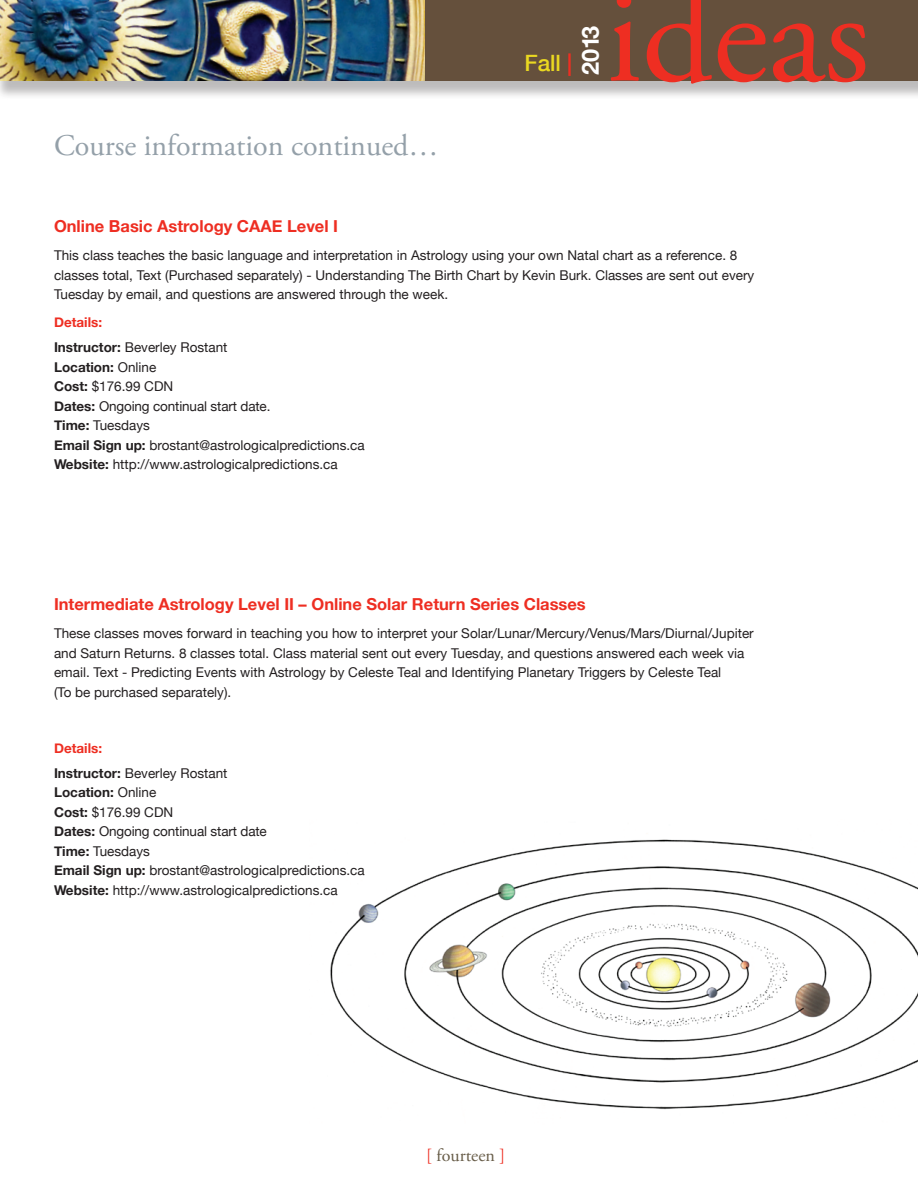
<style>
.page{position:relative;width:918px;height:1188px;background:#fff}
.page>*{position:absolute;margin:0;border:0;box-sizing:border-box;transform-origin:0 0}
.t1{font:139.5px "Adobe Garamond Pro";color:#ee2e22}
.t2{font:30px "Adobe Garamond Pro";color:#94a0a9}
.t3{font:700 23.55px "Helvetica Neue";color:#fff}
.t4{font:500 22.5px "Helvetica Neue";color:#ead821}
.t5{font:18px "Adobe Garamond Pro";color:#685d49}
.t6{font:700 16.5px "Helvetica Neue";color:#ee2e22}
.t7{font:13.5px/19.5px "Helvetica Neue";color:#231f20}
.s1{color:#ee2e22}
.s2{font-weight:700;color:#ee2e22}
.s3{font-weight:700}
</style>
<div class="page">
<img style="left:330px;top:839px;width:588px;height:271px">
<div style="left:0;top:0;width:918px;height:100px;background:#231f20;opacity:.3"></div>
<div style="left:0;top:0;width:918px;height:81px;background:#65503c"></div>
<img style="left:0;top:0;width:424px;height:81px">
<h2 class="t2" style="left:54px;top:127px;width:386px">Course information continued…</h2>
<h3 class="t4" style="left:524px;top:49px;width:49px">Fall <span class="s1">|</span></h3>
<h3 class="t3" style="left:576px;top:75px;width:51px;rotate:-90deg">2013</h3>
<h1 class="t1" style="left:606px;top:-48px;width:265px">ideas</h1>
<p class="t6" style="left:54px;top:216px;width:286px">Online Basic Astrology CAAE Level I</p>
<p class="t7" style="left:54px;top:245px;width:702px">This class teaches the basic language and interpretation in Astrology using your own Natal chart as a reference. 8 classes total, Text (Purchased separately) - Understanding The Birth Chart by Kevin Burk. Classes are sent out every<br>Tuesday by email, and questions are answered through the week.</p>
<p class="t7" style="left:54px;top:310px;width:175px;line-height:24.9px"><span class="s2">Details:<br></span><span class="s3">Instructor:</span> Beverley Rostant</p>
<p class="t7" style="left:54px;top:357px;width:312px"><span class="s3">Location:</span> Online<br><span class="s3">Cost:</span> $176.99 CDN<br><span class="s3">Dates:</span> Ongoing continual start date.<br><span class="s3">Time:</span> Tuesdays<br><span class="s3">Email Sign up:</span> brostant@astrologicalpredictions.ca<br><span class="s3">Website:</span> http://www.astrologicalpredictions.ca</p>
<p class="t6" style="left:54px;top:594px;width:533px">Intermediate Astrology Level II – Online Solar Return Series Classes</p>
<p class="t7" style="left:54px;top:623px;width:701px">These classes moves forward in teaching you how to interpret your Solar/Lunar/Mercury/Venus/Mars/Diurnal/Jupiter and Saturn Returns. 8 classes total. Class material sent out every Tuesday, and questions answered each week via email. Text - Predicting Events with Astrology by Celeste Teal and Identifying Planetary Triggers by Celeste Teal<br>(To be purchased separately).</p>
<p class="t7" style="left:54px;top:735px;width:175px;line-height:24.9px"><span class="s2">Details:<br></span><span class="s3">Instructor:</span> Beverley Rostant</p>
<p class="t7" style="left:54px;top:783px;width:312px"><span class="s3">Location:</span> Online<br><span class="s3">Cost:</span> $176.99 CDN<br><span class="s3">Dates:</span> Ongoing continual start date<br><span class="s3">Time:</span> Tuesdays<br><span class="s3">Email Sign up:</span> brostant@astrologicalpredictions.ca<br><span class="s3">Website:</span> http://www.astrologicalpredictions.ca</p>
<h3 class="t5" style="left:426px;top:1144px;width:81px"><span class="s1">[</span> fourteen <span class="s1">]</span></h3>
</div>
